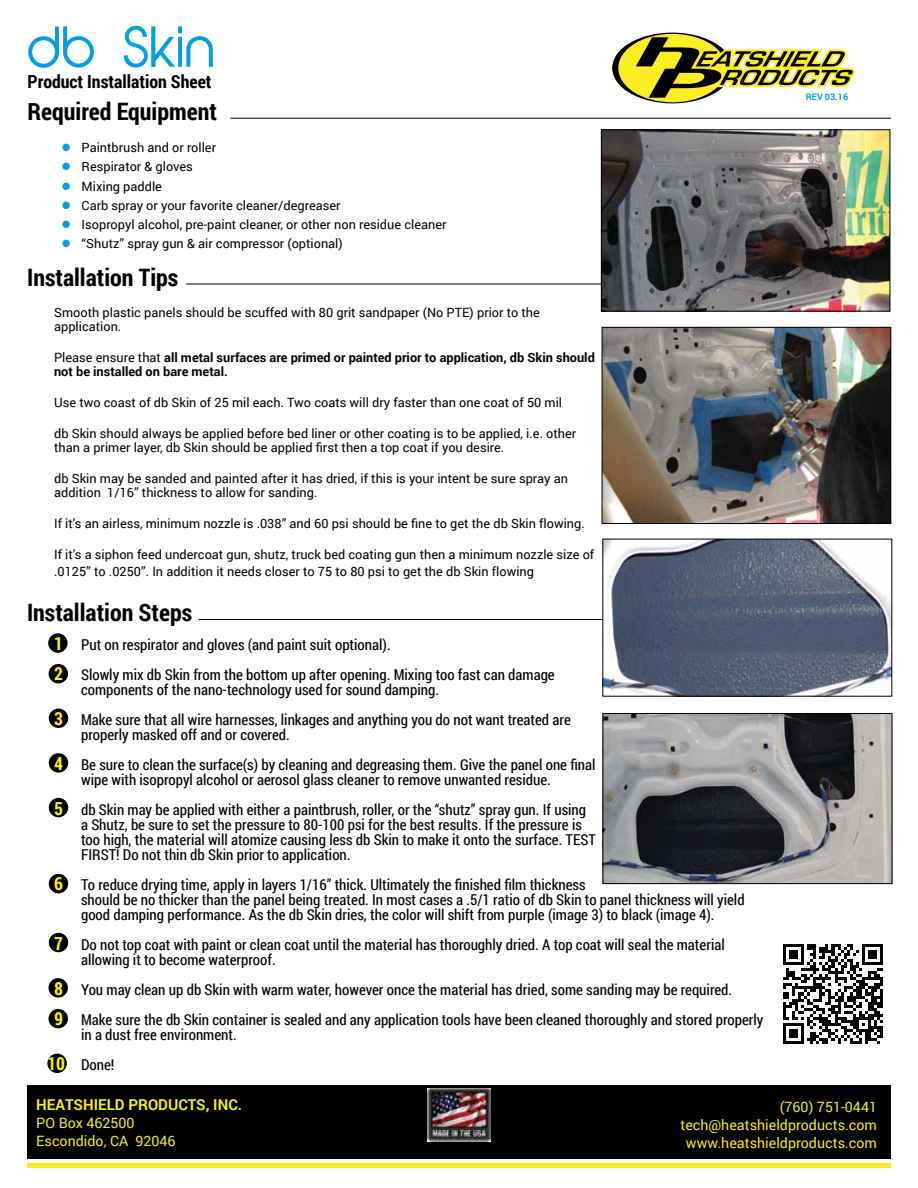
<style>
.page{position:relative;width:918px;height:1188px;background:#fff}
.page>*{position:absolute;margin:0;border:0;box-sizing:border-box;transform-origin:0 0}
.t1{font:52.5px "Abeatby Kai";color:#00a0e3}
.t2{font:700 24px "Roboto Condensed";color:#000}
.t3{font:700 18px "Roboto Condensed";color:#000}
.t4{font:15px/30px "Roboto Condensed";color:#000}
.t5{font:700 15px "Roboto";color:#f7ec1c}
.t6{font:14.25px/18px "Roboto";color:#f7ec1c}
.t7{font:12.75px/14.1px "Roboto";color:#000}
.t8{font:700 12.75px/14px "Roboto";color:#000}
.t9{font:700 9px "Roboto";color:#00a0e3}
.s1{color:#00a0e3}
.s2{font-weight:400}
.s3{font-weight:700;font-size:18px;color:#fff200}
</style>
<div class="page">
<svg style="left:612px;top:33px;width:243px;height:70px"></svg>
<div style="left:27px;top:1085px;width:864px;height:74px;background:#000"></div>
<hr style="left:27px;top:1163px;width:864px;height:4px;background:#f7ec1c">
<img style="left:428px;top:1089px;width:62px;height:52px">
<img style="left:783px;top:945px;width:99px;height:99px">
<img style="left:604px;top:329px;width:285px;height:193px">
<div style="left:602px;top:327px;width:289px;height:197px;border:1px solid #000"></div>
<hr style="left:230px;top:118px;width:661px;height:1px;background:#000">
<hr style="left:186px;top:284px;width:698px;height:1px;background:#000">
<div style="left:47px;top:1054px;width:20px;height:19px;background:#000;border-radius:50%"></div>
<div style="left:48px;top:1009px;width:20px;height:19px;background:#000;border-radius:50%"></div>
<div style="left:48px;top:978px;width:20px;height:20px;background:#000;border-radius:50%"></div>
<div style="left:49px;top:933px;width:19px;height:19px;background:#000;border-radius:50%"></div>
<div style="left:49px;top:874px;width:19px;height:19px;background:#000;border-radius:50%"></div>
<div style="left:49px;top:798px;width:19px;height:19px;background:#000;border-radius:50%"></div>
<div style="left:49px;top:753px;width:19px;height:20px;background:#000;border-radius:50%"></div>
<div style="left:49px;top:709px;width:19px;height:19px;background:#000;border-radius:50%"></div>
<div style="left:49px;top:664px;width:19px;height:19px;background:#000;border-radius:50%"></div>
<div style="left:48px;top:633px;width:20px;height:20px;background:#000;border-radius:50%"></div>
<hr style="left:199px;top:619px;width:693px;height:1px;background:#000">
<img style="left:605px;top:715px;width:285px;height:167px">
<div style="left:603px;top:713px;width:289px;height:171px;border:1px solid #000"></div>
<img style="left:605px;top:541px;width:285px;height:153px">
<img style="left:603px;top:132px;width:285px;height:177px">
<div style="left:601px;top:130px;width:289px;height:181px;border:1px solid #000"></div>
<h1 class="t1" style="left:28px;top:26px;width:191px">db Skin</h1>
<p class="t3" style="left:28px;top:69px;width:186px">Product Installation Sheet</p>
<h2 class="t2" style="left:28px;top:95px;width:191px">Required Equipment</h2>
<p class="t7" style="left:61px;top:140px;width:156px"><span class="s1">●</span> Paintbrush and or roller</p>
<p class="t7" style="left:61px;top:159px;width:133px"><span class="s1">●</span> Respirator &amp; gloves</p>
<p class="t7" style="left:61px;top:179px;width:102px"><span class="s1">●</span> Mixing paddle</p>
<p class="t7" style="left:61px;top:198px;width:281px"><span class="s1">●</span> Carb spray or your favorite cleaner/degreaser</p>
<p class="t7" style="left:61px;top:217px;width:387px"><span class="s1">●</span> Isopropyl alcohol, pre-paint cleaner, or other non residue cleaner</p>
<p class="t7" style="left:61px;top:236px;width:283px"><span class="s1">●</span> “Shutz” spray gun &amp; air compressor (optional)</p>
<h2 class="t2" style="left:27px;top:260px;width:153px">Installation Tips</h2>
<p class="t7" style="left:54px;top:305px;width:487px">Smooth plastic panels should be scuffed with 80 grit sandpaper (No PTE) prior to the application.</p>
<p class="t8" style="left:54px;top:350px;width:542px"><span class="s2">Please ensure that</span> all metal surfaces are primed or painted prior to application, db Skin should not be installed on bare metal.</p>
<p class="t7" style="left:54px;top:395px;width:510px">Use two coast of db Skin of 25 mil each. Two coats will dry faster than one coat of 50 mil</p>
<p class="t7" style="left:54px;top:426px;width:524px">db Skin should always be applied before bed liner or other coating is to be applied, i.e. other than a primer layer, db Skin should be applied first then a top coat if you desire.</p>
<p class="t7" style="left:54px;top:471px;width:515px">db Skin may be sanded and painted after it has dried, if this is your intent be sure spray an addition 1/16” thickness to allow for sanding.</p>
<p class="t7" style="left:54px;top:516px;width:532px">If it’s an airless, minimum nozzle is .038” and 60 psi should be fine to get the db Skin flowing.</p>
<p class="t7" style="left:54px;top:546px;width:542px;line-height:16.5px">If it’s a siphon feed undercoat gun, shutz, truck bed coating gun then a minimum nozzle size of .0125” to .0250”. In addition it needs closer to 75 to 80 psi to get the db Skin flowing</p>
<h2 class="t2" style="left:27px;top:596px;width:167px">Installation Steps</h2>
<p class="t4" style="left:54px;top:629px;width:502px"><span class="s3">1</span> Put on respirator and gloves (and paint suit optional).<br><span class="s3">2</span> Slowly mix db Skin from the bottom up after opening. Mixing too fast can damage</p>
<p class="t4" style="left:54px;top:674px;width:518px;text-indent:27px">components of the nano-technology used for sound damping.<br><span class="s3">3</span> Make sure that all wire harnesses, linkages and anything you do not want treated are</p>
<p class="t4" style="left:54px;top:719px;width:543px;text-indent:27px">properly masked off and or covered.<br><span class="s3">4</span> Be sure to clean the surface(s) by cleaning and degreasing them. Give the panel one final</p>
<p class="t4" style="left:54px;top:764px;width:534px;text-align:center">wipe with isopropyl alcohol or aerosol glass cleaner to remove unwanted residue.<br><span class="s3">5</span> db Skin may be applied with either a paintbrush, roller, or the “shutz” spray gun. If using</p>
<p class="t4" style="left:81px;top:816px;width:516px;line-height:15px">a Shutz, be sure to set the pressure to 80-100 psi for the best results. If the pressure is too high, the material will atomize causing less db Skin to make it onto the surface. TEST<br>FIRST! Do not thin db Skin prior to application.</p>
<p class="t4" style="left:81px;top:876px;width:665px;line-height:15px;text-indent:-27px"><span class="s3">6</span> To reduce drying time, apply in layers 1/16” thick. Ultimately the finished film thickness<br>should be no thicker than the panel being treated. In most cases a .5/1 ratio of db Skin to panel thickness will yield good damping performance. As the db Skin dries, the color will shift from purple (image 3) to black (image 4).</p>
<p class="t4" style="left:81px;top:936px;width:645px;line-height:15px;text-indent:-27px"><span class="s3">7</span> Do not top coat with paint or clean coat until the material has thoroughly dried. A top coat will seal the material allowing it to become waterproof.</p>
<p class="t4" style="left:54px;top:974px;width:711px"><span class="s3">8</span> You may clean up db Skin with warm water, however once the material has dried, some sanding may be required.<br><span class="s3">9</span> Make sure the db Skin container is sealed and any application tools have been cleaned thoroughly and stored properly</p>
<p class="t4" style="left:47px;top:1019px;width:191px;text-indent:34px">in a dust free environment.<br><span class="s3">10</span> Done!</p>
<p class="t9" style="left:806px;top:91px;width:44px">REV 03.16</p>
<p class="t5" style="left:36px;top:1094px;width:207px">HEATSHIELD PRODUCTS, INC.</p>
<p class="t6" style="left:36px;top:1113px;width:141px">PO Box 462500<br>Escondido, CA 92046</p>
<p class="t6" style="left:680px;top:1097px;width:198px;text-align:right">(760) 751-0441 tech@heatshieldproducts.com www.heatshieldproducts.com</p>
</div>
